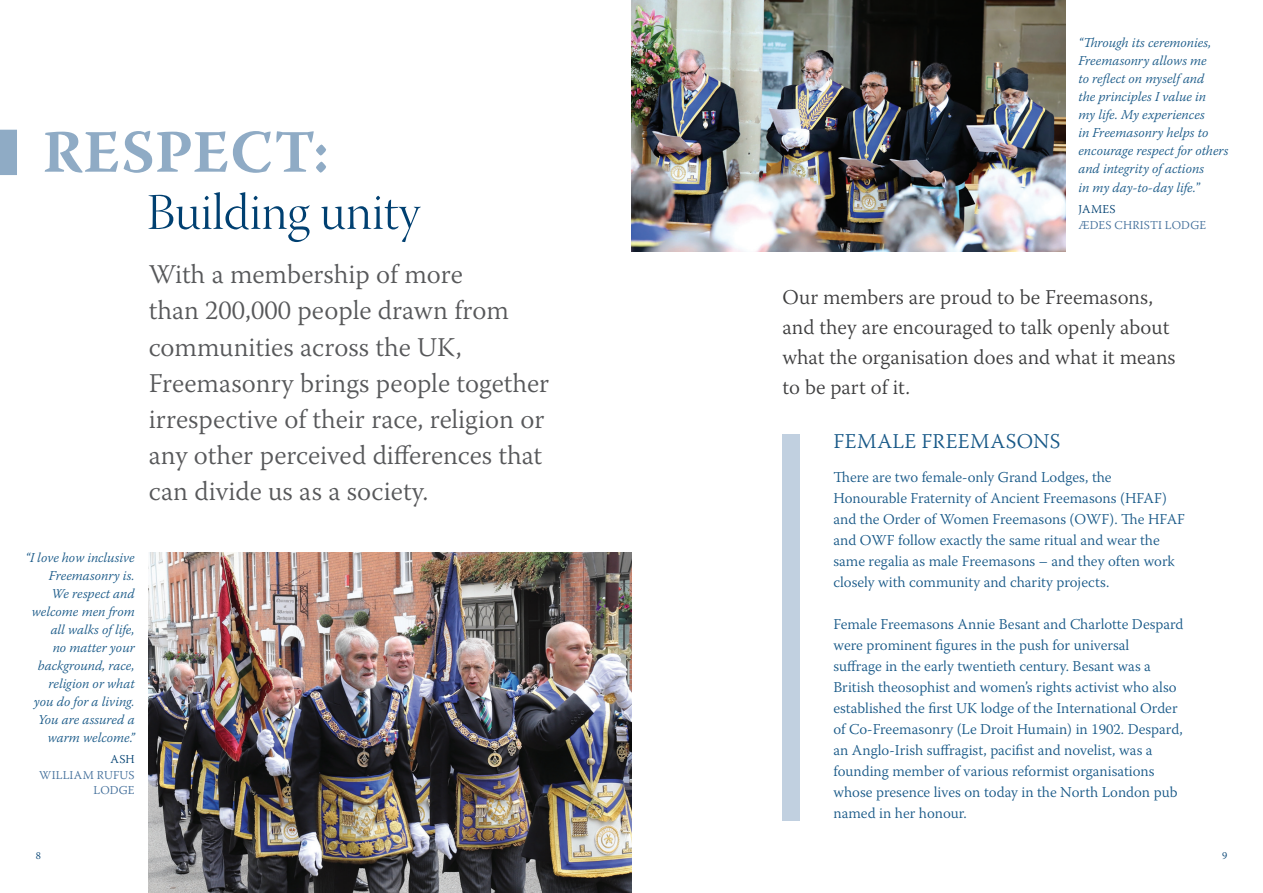
<style>
.page{position:relative;width:1263px;height:893px;background:#fff}
.page>*{position:absolute;margin:0;border:0;box-sizing:border-box;transform-origin:0 0}
.t1{font:700 60px "Warnock Pro";letter-spacing:.015em;color:#8fabc5}
.t2{font:51px "Warnock Pro Light Disp";color:#004071}
.t3{font:300 27px/36px "Warnock Pro";color:#57585a}
.t4{font:300 21px/30px "Warnock Pro";color:#3e3e3f}
.t5{font:300 21px "Warnock Pro";letter-spacing:.02em;color:#175887}
.t6{font:300 15px/21px "Warnock Pro";color:#175887}
.t7{font:italic 300 13.5px/18px "Warnock Pro";color:#175887;text-align:right}
.t8{font:300 12px/16.5px "Warnock Pro";letter-spacing:.015em;color:#406d99;text-align:right}
.t9{font:300 10.5px "Warnock Pro";color:#004071}
.s1{color:#004071}
.s2{font-style:normal}
</style>
<div class="page">
<img style="left:149px;top:553px;width:482px;height:340px">
<svg style="left:0;top:130px;width:17px;height:45px"></svg>
<div style="left:782px;top:434px;width:17px;height:387px;background:#c1d0e0"></div>
<img style="left:631px;top:0;width:434px;height:251px">
<p class="t1" style="left:43px;top:116px;width:287px">RESPECT:</p>
<p class="t2" style="left:147px;top:185px;width:275px">Building unity</p>
<p class="t3" style="left:149px;top:256px;width:402px">With a membership of more<br>than 200,000 people drawn from communities across the UK,<br>Freemasonry brings people together irrespective of their race, religion or any other perceived differences that can divide us as a society.</p>
<p class="t7" style="left:26px;top:548px;width:111px">“I love how inclusive<br>Freemasonry is.<br>We respect and welcome men from all walks of life,<br>no matter your background, race, religion or what you do for a living.<br>You are assured a warm welcome.”</p>
<p class="t8" style="left:39px;top:750px;width:97px"><span class="s1">ASH<br></span>WILLIAM RUFUS</p>
<p class="t8" style="left:94px;top:782px;width:43px">LODGE</p>
<p class="t9" style="left:36px;top:849px;width:7px">8</p>
<p class="t7" style="left:1078px;top:34px;width:152px;text-align:left">“Through its ceremonies,<br>Freemasonry allows me<br>to reflect on myself and<br>the principles I value in<br>my life. My experiences<br>in Freemasonry helps to encourage respect for others and integrity of actions</p>
<p class="t7" style="left:1078px;top:178px;width:124px">in my day-to-day life.<span class="s2">”</span></p>
<p class="t8" style="left:1078px;top:200px;width:129px;text-align:left"><span class="s1">JAMES<br></span>ÆDES CHRISTI LODGE</p>
<p class="t4" style="left:782px;top:282px;width:395px">Our members are proud to be Freemasons, and they are encouraged to talk openly about what the organisation does and what it means to be part of it.</p>
<p class="t5" style="left:833px;top:429px;width:228px">FEMALE FREEMASONS</p>
<p class="t6" style="left:833px;top:466px;width:353px">There are two female-only Grand Lodges, the Honourable Fraternity of Ancient Freemasons (HFAF) and the Order of Women Freemasons (OWF). The HFAF and OWF follow exactly the same ritual and wear the same regalia as male Freemasons – and they often work closely with community and charity projects.</p>
<p class="t6" style="left:833px;top:613px;width:352px">Female Freemasons Annie Besant and Charlotte Despard were prominent figures in the push for universal<br>suffrage in the early twentieth century. Besant was a British theosophist and women’s rights activist who also established the first UK lodge of the International Order of Co-Freemasonry (Le Droit Humain) in 1902. Despard, an Anglo-Irish suffragist, pacifist and novelist, was a founding member of various reformist organisations whose presence lives on today in the North London pub named in her honour.</p>
<p class="t9" style="left:1222px;top:849px;width:7px">9</p>
</div>
